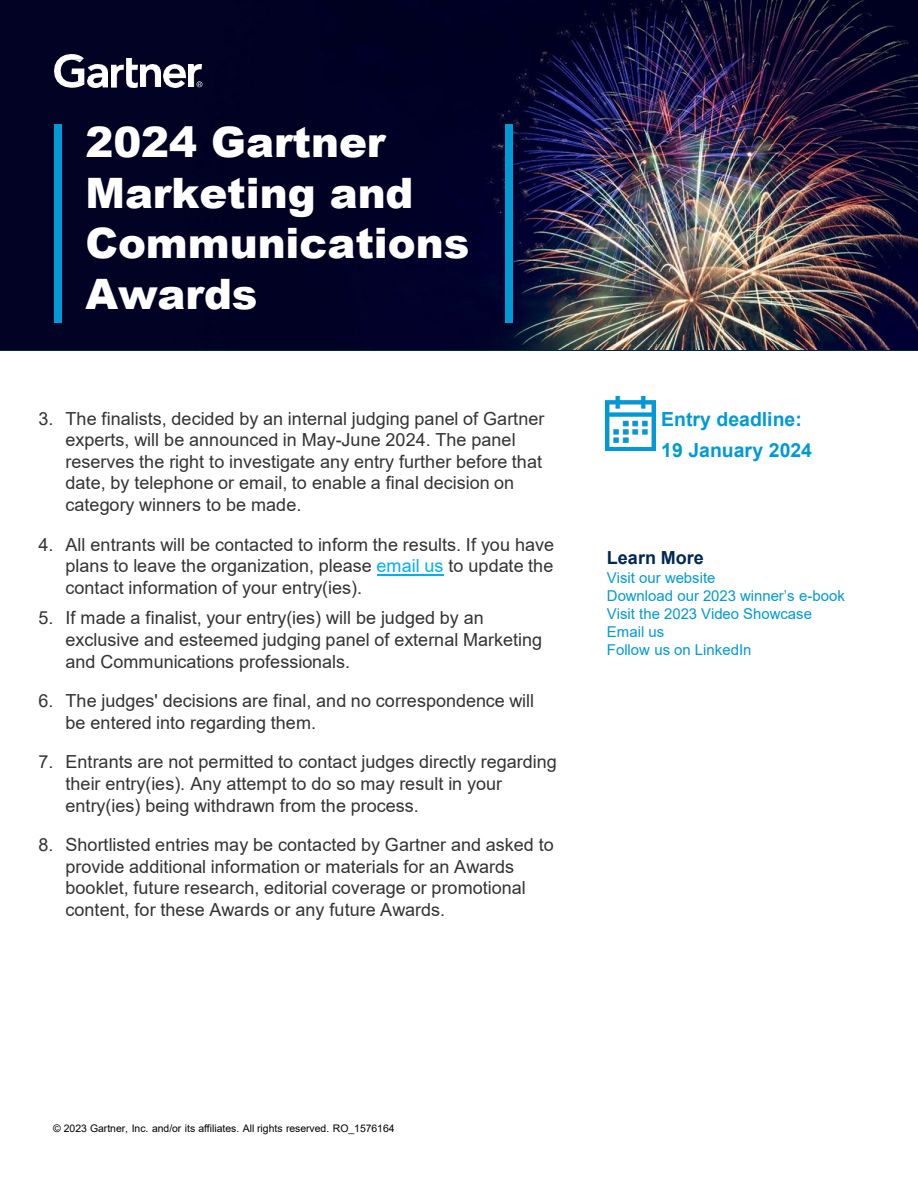
<style>
.page{position:relative;width:918px;height:1188px;background:#fff}
.page>*{position:absolute;margin:0;border:0;box-sizing:border-box;transform-origin:0 0}
.t1{font:900 42px/50.4px "Arial";color:#fff}
.t2{font:700 19.5px/31.5px "Arial";color:#009ad7}
.t3{font:18px/21.6px "Arial";letter-spacing:.005em;color:#333}
.t4{font:700 18px "Arial";color:#002855}
.t5{font:15px/18px "Arial";color:#009ad7}
.t6{font:10.5px "Arial";letter-spacing:-.005em;color:#000}
.s1{color:#00b0f0}
</style>
<div class="page">
<img style="left:0;top:0;width:918px;height:350px">
<img style="left:188px;top:65px;width:14px;height:22px">
<img style="left:141px;top:64px;width:20px;height:23px">
<img style="left:111px;top:59px;width:27px;height:28px">
<svg style="left:54px;top:54px;width:30px;height:34px"></svg>
<img style="left:163px;top:64px;width:23px;height:23px">
<img style="left:87px;top:64px;width:20px;height:23px">
<svg style="left:197px;top:81px;width:5px;height:6px"></svg>
<hr style="left:377px;top:574px;width:66px;height:1px;background:#00b0f0">
<div style="left:54px;top:125px;width:8px;height:198px;background:#009ad7"></div>
<div style="left:505px;top:125px;width:8px;height:198px;background:#009ad7"></div>
<img style="left:606px;top:397px;width:49px;height:54px">
<h1 class="t1" style="left:85px;top:116px;width:385px">2024 Gartner<br>Marketing and<br>Communications<br>Awards</h1>
<p class="t3" style="left:65px;top:407px;width:481px;text-indent:-27px">3. The finalists, decided by an internal judging panel of Gartner experts, will be announced in May-June 2024. The panel reserves the right to investigate any entry further before that date, by telephone or email, to enable a final decision on category winners to be made.</p>
<p class="t3" style="left:65px;top:533px;width:490px;text-align:justify;text-indent:-27px">4. All entrants will be contacted to inform the results. If you have plans to leave the organization, please <span class="s1">email us</span> to update the contact information of your entry(ies).</p>
<p class="t3" style="left:65px;top:607px;width:478px;text-indent:-27px">5. If made a finalist, your entry(ies) will be judged by an exclusive and esteemed judging panel of external Marketing and Communications professionals.</p>
<p class="t3" style="left:65px;top:690px;width:470px;text-indent:-27px">6. The judges' decisions are final, and no correspondence will be entered into regarding them.</p>
<p class="t3" style="left:65px;top:751px;width:493px;text-indent:-27px">7. Entrants are not permitted to contact judges directly regarding their entry(ies). Any attempt to do so may result in your entry(ies) being withdrawn from the process.</p>
<p class="t3" style="left:65px;top:834px;width:490px;text-indent:-27px">8. Shortlisted entries may be contacted by Gartner and asked to provide additional information or materials for an Awards booklet, future research, editorial coverage or promotional content, for these Awards or any future Awards.</p>
<p class="t2" style="left:661px;top:403px;width:152px">Entry deadline:<br>19 January 2024</p>
<p class="t4" style="left:607px;top:545px;width:98px">Learn More</p>
<p class="t5" style="left:607px;top:568px;width:240px">Visit our website<br>Download our 2023 winner’s e-book<br>Visit the 2023 Video Showcase<br>Email us<br>Follow us on LinkedIn</p>
<p class="t6" style="left:53px;top:1121px;width:343px">© 2023 Gartner, Inc. and/or its affiliates. All rights reserved. RO_1576164</p>
</div>
